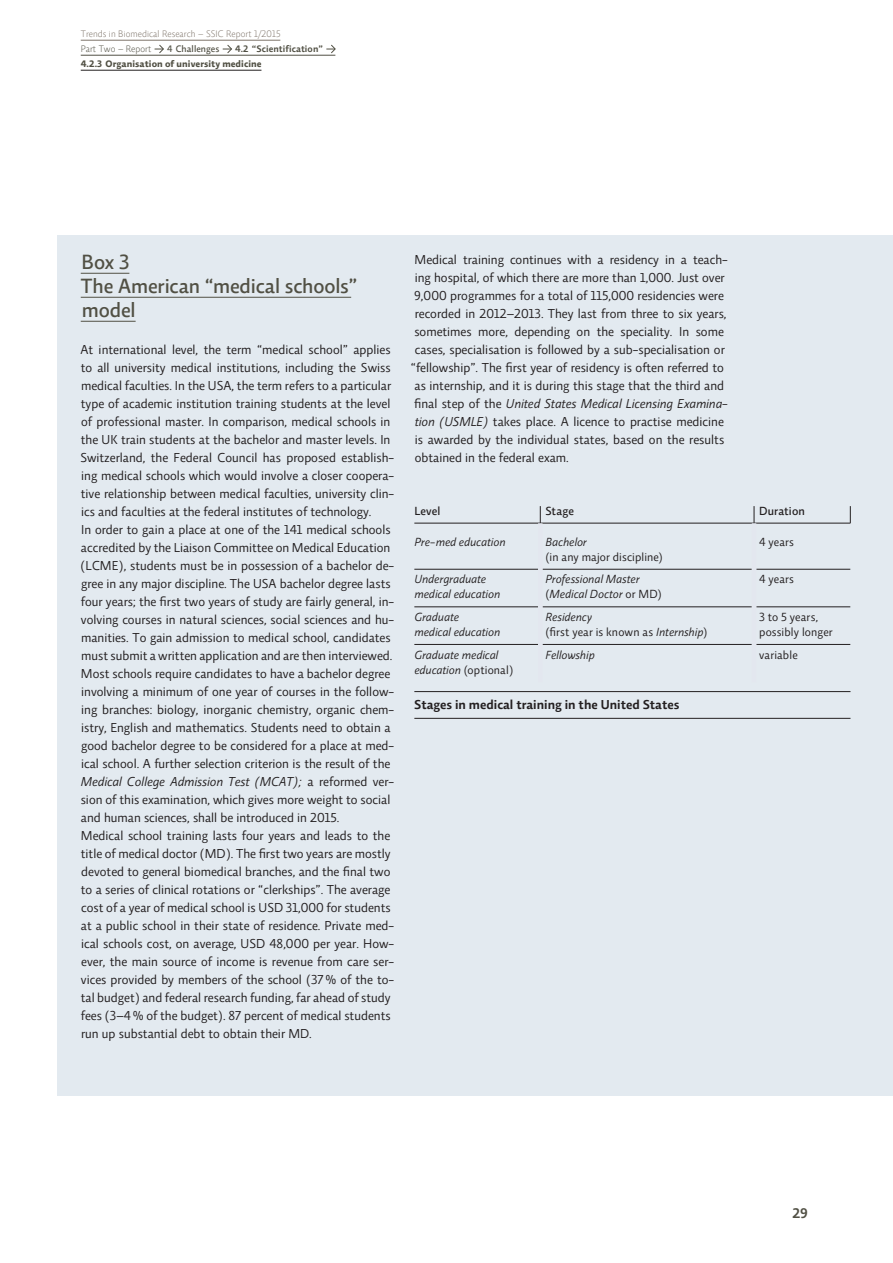
<style>
.page{position:relative;width:893px;height:1263px;background:#fff}
.page>*{position:absolute;margin:0;border:0;box-sizing:border-box;transform-origin:0 0}
.t1{font:500 21px/24px "Relato Sans OT";color:#515044}
.t2{font:600 14.25px "Relato Sans OT";color:#515044}
.t3{font:13.2px/18px "Relato Sans OT";letter-spacing:.005em;color:#231f20}
.t4{font:italic 13.2px "Relato Sans OT";letter-spacing:.015em;color:#231f20}
.t5{font:600 13.2px "Relato Sans OT";letter-spacing:.005em;color:#231f20}
.t6{font:italic 12px/15px "Relato Sans OT";letter-spacing:.02em;color:#231f20}
.t7{font:12px/15px "Relato Sans OT";letter-spacing:.015em;color:#231f20}
.t8{font:500 12px "Relato Sans OT";letter-spacing:.02em;color:#231f20}
.t9{font:300 9.6px "Relato Sans OT";letter-spacing:.01em;color:#7e746a}
.t10{font:700 9.6px "Relato Sans OT";letter-spacing:.01em;color:#515044}
.t11{font:600 9.6px "Relato Sans OT";letter-spacing:.01em;color:#515044}
.t12{font:300 9.6px "Relato Sans OT";letter-spacing:.01em;color:#515044}
.t13{font:500 9.6px "Relato Sans OT";letter-spacing:.01em;color:#515044}
.s1{font-style:italic}
.s2{font-style:normal}
</style>
<div class="page">
<div style="left:57px;top:236px;width:836px;height:860px;background:#e3eaf0"></div>
<hr style="left:81px;top:40px;width:199px;height:1px;background:#7e746a">
<hr style="left:81px;top:55px;width:254px;height:1px;background:#515044">
<hr style="left:81px;top:70px;width:180px;height:1px;background:#231f20">
<svg style="left:155px;top:44px;width:9px;height:10px"></svg>
<svg style="left:223px;top:44px;width:9px;height:9px"></svg>
<svg style="left:326px;top:44px;width:10px;height:10px"></svg>
<hr style="left:81px;top:273px;width:48px;height:1px;background:#515044">
<hr style="left:81px;top:297px;width:270px;height:1px;background:#515044">
<hr style="left:81px;top:321px;width:55px;height:1px;background:#515044">
<hr style="left:414px;top:569px;width:124px;height:1px;background:#231f20">
<hr style="left:414px;top:607px;width:124px;height:1px;background:#231f20">
<hr style="left:414px;top:644px;width:124px;height:1px;background:#231f20">
<hr style="left:542px;top:569px;width:210px;height:1px;background:#231f20">
<hr style="left:756px;top:569px;width:94px;height:1px;background:#231f20">
<hr style="left:542px;top:607px;width:210px;height:1px;background:#231f20">
<hr style="left:756px;top:607px;width:94px;height:1px;background:#231f20">
<hr style="left:542px;top:644px;width:210px;height:1px;background:#231f20">
<hr style="left:756px;top:644px;width:94px;height:1px;background:#231f20">
<svg style="left:850px;top:506px;width:1px;height:17px"></svg>
<hr style="left:414px;top:523px;width:436px;height:1px;background:#231f20">
<svg style="left:538px;top:506px;width:4px;height:18px"></svg>
<svg style="left:752px;top:506px;width:4px;height:18px"></svg>
<hr style="left:414px;top:691px;width:436px;height:1px;background:#231f20">
<hr style="left:414px;top:718px;width:436px;height:1px;background:#231f20">
<p class="t9" style="left:81px;top:30px;width:201px">Trends in Biomedical Research – SSIC Report 1/2015</p>
<p class="t12" style="left:81px;top:45px;width:72px">Part Two – Report</p>
<p class="t13" style="left:167px;top:45px;width:54px">4 Challenges</p>
<p class="t11" style="left:235px;top:45px;width:89px">4.2 “Scientification”</p>
<p class="t10" style="left:81px;top:60px;width:182px">4.2.3 Organisation of university medicine</p>
<h1 class="t1" style="left:81px;top:252px;width:278px">Box 3<br>The American “medical schools” model</h1>
<p class="t3" style="left:80px;top:342px;width:315px">At international level, the term “medical school” applies to all university medical institutions, including the Swiss medical faculties. In the USA, the term refers to a particular type of academic institution training students at the level of professional master. In comparison, medical schools in the UK train students at the bachelor and master levels. In Switzerland, the Federal Council has proposed establish&shy;ing medical schools which would involve a closer coopera&shy;tive relationship between medical faculties, university clin&shy;ics and faculties at the federal institutes of technology.<br>In order to gain a place at one of the 141 medical schools accredited by the Liaison Committee on Medical Education (LCME), students must be in possession of a bachelor de&shy;gree in any major discipline. The USA bachelor degree lasts four years; the first two years of study are fairly general, in&shy;volving courses in natural sciences, social sciences and hu&shy;manities. To gain admission to medical school, candidates must submit a written application and are then interviewed.<br>Most schools require candidates to have a bachelor degree involving a minimum of one year of courses in the follow&shy;ing branches: biology, inorganic chemistry, organic chem&shy;istry, English and mathematics. Students need to obtain a good bachelor degree to be considered for a place at med&shy;ical school. A further selection criterion is the result of the <span class="s1">Medical College Admission Test (MCAT);</span> a reformed ver&shy;sion of this examination, which gives more weight to social and human sciences, shall be introduced in 2015.<br>Medical school training lasts four years and leads to the title of medical doctor (MD). The first two years are mostly devoted to general biomedical branches, and the final two to a series of clinical rotations or “clerkships”. The average cost of a year of medical school is USD 31,000 for students at a public school in their state of residence. Private med&shy;ical schools cost, on average, USD 48,000 per year. How&shy;ever, the main source of income is revenue from care ser&shy;vices provided by members of the school (37 % of the to&shy;tal budget) and federal research funding, far ahead of study fees (3–4 % of the budget). 87 percent of medical students run up substantial debt to obtain their MD.</p>
<p class="t3" style="left:414px;top:252px;width:315px">Medical training continues with a residency in a teach-</p>
<p class="t3" style="left:415px;top:270px;width:311px">ing hospital, of which there are more than 1,000. Just over</p>
<p class="t3" style="left:414px;top:288px;width:311px">9,000 programmes for a total of 115,000 residencies were</p>
<p class="t3" style="left:415px;top:306px;width:313px">recorded in 2012–2013. They last from three to six years,</p>
<p class="t3" style="left:414px;top:324px;width:311px">sometimes more, depending on the speciality. In some</p>
<p class="t3" style="left:415px;top:342px;width:311px">cases, specialisation is followed by a sub-specialisation or</p>
<p class="t3" style="left:411px;top:360px;width:315px">“fellowship”. The first year of residency is often referred to</p>
<p class="t3" style="left:415px;top:378px;width:311px">as internship, and it is during this stage that the third and</p>
<p class="t4" style="left:414px;top:398px;width:315px"><span class="s2">final step of the</span> United States Medical Licensing Examina-</p>
<p class="t3" style="left:415px;top:414px;width:311px"><span class="s1">tion (USMLE)</span> takes place. A licence to practise medicine</p>
<p class="t3" style="left:415px;top:432px;width:311px">is awarded by the individual states, based on the results</p>
<p class="t3" style="left:415px;top:450px;width:155px">obtained in the federal exam.</p>
<p class="t8" style="left:414px;top:507px;width:28px">Level</p>
<p class="t8" style="left:545px;top:507px;width:30px">Stage</p>
<p class="t8" style="left:759px;top:507px;width:47px">Duration</p>
<p class="t6" style="left:414px;top:535px;width:92px">Pre-med education</p>
<p class="t6" style="left:545px;top:535px;width:43px">Bachelor</p>
<p class="t7" style="left:545px;top:550px;width:119px">(in any major discipline)</p>
<p class="t7" style="left:759px;top:535px;width:36px">4 years</p>
<p class="t6" style="left:414px;top:573px;width:87px">Undergraduate medical education</p>
<p class="t6" style="left:545px;top:573px;width:118px">Professional Master <span class="s2">(</span>Medical Doctor <span class="s2">or MD)</span></p>
<p class="t7" style="left:759px;top:573px;width:36px">4 years</p>
<p class="t6" style="left:414px;top:611px;width:87px">Graduate<br>medical education</p>
<p class="t7" style="left:545px;top:611px;width:163px"><span class="s1">Residency<br></span>(first year is known as <span class="s1">Internship</span>)</p>
<p class="t7" style="left:759px;top:611px;width:75px">3 to 5 years, possibly longer</p>
<p class="t6" style="left:414px;top:648px;width:100px">Graduate medical education <span class="s2">(optional)</span></p>
<p class="t6" style="left:545px;top:648px;width:51px">Fellowship</p>
<p class="t7" style="left:759px;top:648px;width:40px">variable</p>
<p class="t5" style="left:414px;top:699px;width:267px">Stages in medical training in the United States</p>
<p class="t2" style="left:792px;top:1208px;width:17px">29</p>
</div>
